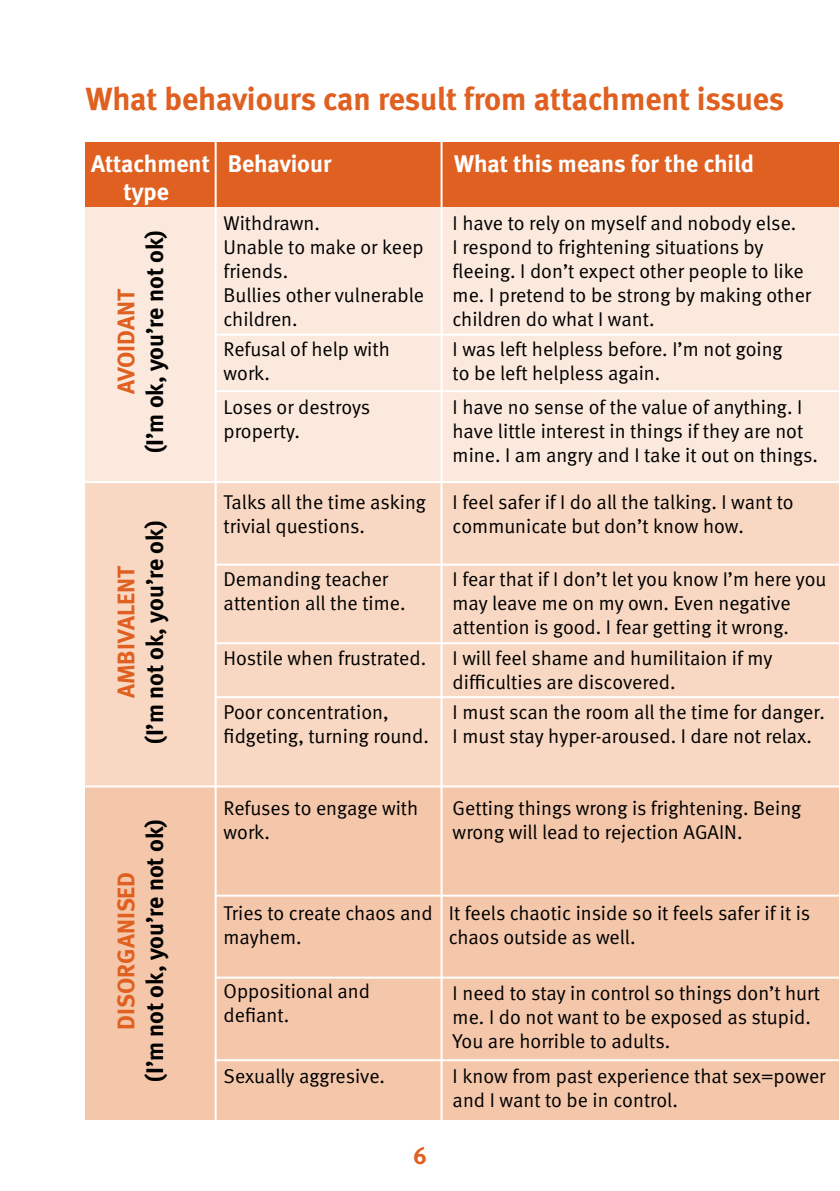
<style>
.page{position:relative;width:840px;height:1191px;background:#fff}
.page>*{position:absolute;margin:0;border:0;box-sizing:border-box;transform-origin:0 0}
.t1{font:700 32px "Meta";color:#df6020}
.t2{font:700 24px "Meta";color:#000}
.t3{font:700 24px "Meta";color:#fff}
.t4{font:700 24px "Meta";color:#df6020}
.t5{font:20px/24px "Meta Normal";color:#000}
</style>
<div class="page">
<div style="left:85px;top:142px;width:754px;height:65px;background:#df6020"></div>
<div style="left:85px;top:785px;width:754px;height:335px;background:#f4c7aa"></div>
<div style="left:85px;top:482px;width:754px;height:303px;background:#f8d8c2"></div>
<div style="left:85px;top:207px;width:754px;height:275px;background:#fbe9dd"></div>
<hr style="left:440px;top:142px;width:2px;height:980px;background:#fff">
<hr style="left:214px;top:142px;width:2px;height:988px;background:#fff">
<hr style="left:85px;top:481px;width:754px;height:2px;background:#fff">
<hr style="left:85px;top:785px;width:754px;height:2px;background:#fff">
<hr style="left:214px;top:334px;width:625px;height:2px;background:#fff">
<hr style="left:214px;top:390px;width:625px;height:2px;background:#fff">
<hr style="left:215px;top:563px;width:624px;height:2px;background:#fff">
<hr style="left:215px;top:642px;width:624px;height:2px;background:#fff">
<hr style="left:215px;top:696px;width:624px;height:2px;background:#fff">
<hr style="left:214px;top:894px;width:625px;height:2px;background:#fff">
<hr style="left:215px;top:976px;width:624px;height:2px;background:#fff">
<hr style="left:214px;top:1059px;width:625px;height:2px;background:#fff">
<hr style="left:838px;top:144px;width:1px;height:979px;background:#fff">
<h1 class="t1" style="left:86px;top:80px;width:699px">What behaviours can result from attachment issues</h1>
<p class="t3" style="left:91px;top:149px;width:241px">Attachment Behaviour</p>
<p class="t3" style="left:454px;top:149px;width:301px">What this means for the child</p>
<p class="t3" style="left:123px;top:177px;width:47px">type</p>
<p class="t5" style="left:223px;top:211px;width:202px">Withdrawn.<br>Unable to make or keep friends.<br>Bullies other vulnerable children.</p>
<p class="t5" style="left:452px;top:211px;width:360px">I have to rely on myself and nobody else.<br>I respond to frightening situations by fleeing. I don’t expect other people to like me. I pretend to be strong by making other children do what I want.</p>
<p class="t2" style="left:140px;top:453px;width:225px;rotate:-90deg">(I’m ok, you’re not ok)</p>
<p class="t4" style="left:112px;top:394px;width:107px;rotate:-90deg">AVOIDANT</p>
<p class="t5" style="left:452px;top:337px;width:331px">I was left helpless before. I’m not going to be left helpless again.</p>
<p class="t5" style="left:452px;top:395px;width:367px">I have no sense of the value of anything. I have little interest in things if they are not mine. I am angry and I take it out on things.</p>
<p class="t5" style="left:452px;top:489px;width:342px">I feel safer if I do all the talking. I want to communicate but don’t know how.</p>
<p class="t5" style="left:452px;top:566px;width:375px">I fear that if I don’t let you know I’m here you may leave me on my own. Even negative attention is good. I fear getting it wrong.</p>
<p class="t5" style="left:452px;top:645px;width:321px">I will feel shame and humilitaion if my difficulties are discovered.</p>
<p class="t5" style="left:452px;top:699px;width:373px">I must scan the room all the time for danger.<br>I must stay hyper-aroused. I dare not relax.</p>
<p class="t5" style="left:223px;top:337px;width:168px">Refusal of help with work.</p>
<p class="t5" style="left:223px;top:395px;width:148px">Loses or destroys property.</p>
<p class="t5" style="left:223px;top:489px;width:204px">Talks all the time asking trivial questions.</p>
<p class="t5" style="left:223px;top:566px;width:183px">Demanding teacher attention all the time.</p>
<p class="t2" style="left:140px;top:744px;width:225px;rotate:-90deg">(I’m not ok, you’re ok)</p>
<p class="t4" style="left:112px;top:698px;width:133px;rotate:-90deg">AMBIVALENT</p>
<p class="t5" style="left:223px;top:645px;width:204px">Hostile when frustrated.</p>
<p class="t5" style="left:223px;top:699px;width:207px">Poor concentration, fidgeting, turning round.</p>
<p class="t4" style="left:112px;top:1029px;width:159px;rotate:-90deg">DISORGANISED</p>
<p class="t2" style="left:140px;top:1081px;width:264px;rotate:-90deg">(I’m not ok, you’re not ok)</p>
<p class="t5" style="left:223px;top:796px;width:196px">Refuses to engage with work.</p>
<p class="t5" style="left:452px;top:796px;width:350px">Getting things wrong is frightening. Being wrong will lead to rejection AGAIN.</p>
<p class="t5" style="left:223px;top:900px;width:210px">Tries to create chaos and mayhem.</p>
<p class="t5" style="left:223px;top:979px;width:148px">Oppositional and defiant.</p>
<p class="t5" style="left:223px;top:1063px;width:163px">Sexually aggresive.</p>
<p class="t4" style="left:413px;top:1141px;width:15px">6</p>
<p class="t5" style="left:448px;top:900px;width:362px">It feels chaotic inside so it feels safer if it is chaos outside as well.</p>
<p class="t5" style="left:452px;top:980px;width:368px">I need to stay in control so things don’t hurt me. I do not want to be exposed as stupid.<br>You are horrible to adults.</p>
<p class="t5" style="left:452px;top:1063px;width:374px">I know from past experience that sex=power and I want to be in control.</p>
</div>
